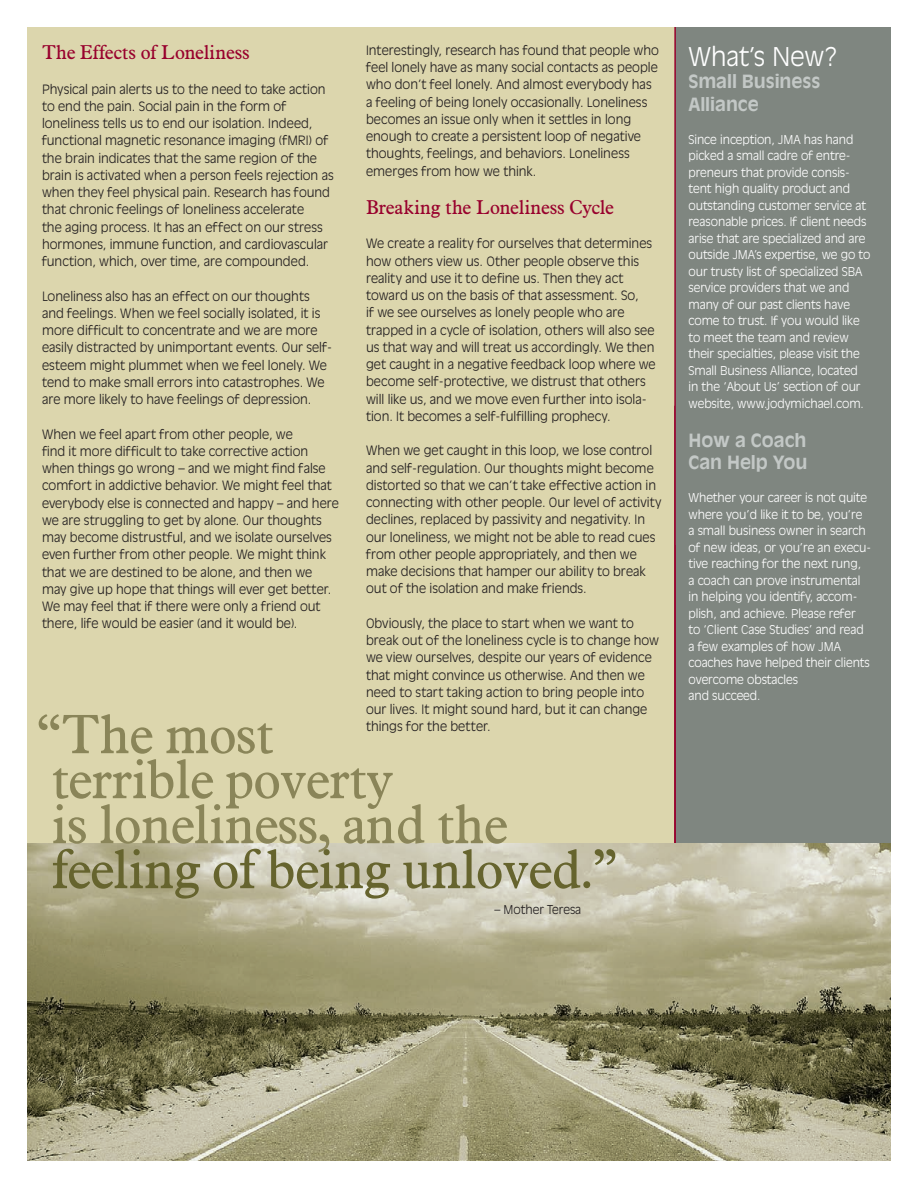
<style>
.page{position:relative;width:918px;height:1188px;background:#fff}
.page>*{position:absolute;margin:0;border:0;box-sizing:border-box;transform-origin:0 0}
.body{font:54px/45px "Aldine 721 BT";letter-spacing:-.02em;color:#8a8559}
.t1{font:300 25.5px "Antique Olive";letter-spacing:-.005em;color:#fff}
.body-2{font:19.5px "Aldine 721 BT";letter-spacing:-.01em;color:#98012d}
.t2{font:700 18px/22.5px "Antique Olive";letter-spacing:-.005em;color:#c3c8c6}
.body-3{font:300 12.75px/17.2px "Antique Olive";letter-spacing:.005em;color:#231f20}
.white_text{font:300 12px/16.5px "Antique Olive";letter-spacing:-.005em;color:#fff}
.body-4{font:300 12px "Antique Olive";letter-spacing:-.005em;color:#231f20}
.s1{color:#66642e}
</style>
<div class="page">
<div style="left:27px;top:27px;width:864px;height:1134px;background:#dcd6ad"></div>
<div style="left:676px;top:406px;width:215px;height:755px;background:#7f8680"></div>
<div style="left:676px;top:27px;width:215px;height:517px;background:#7f8680"></div>
<hr style="left:674px;top:27px;width:2px;height:1134px;background:#98012d">
<img style="left:27px;top:843px;width:864px;height:318px">
<p class="body-2" style="left:42px;top:40px;width:209px">The Effects of Loneliness</p>
<p class="body-3" style="left:42px;top:80px;width:293px">Physical pain alerts us to the need to take action to end the pain. Social pain in the form of loneliness tells us to end our isolation. Indeed, functional magnetic resonance imaging (fMRI) of the brain indicates that the same region of the brain is activated when a person feels rejection as when they feel physical pain. Research has found that chronic feelings of loneliness accelerate<br>the aging process. It has an effect on our stress hormones, immune function, and cardiovascular function, which, over time, are compounded.</p>
<p class="body-3" style="left:42px;top:287px;width:292px">Loneliness also has an effect on our thoughts and feelings. When we feel socially isolated, it is more difficult to concentrate and we are more easily distracted by unimportant events. Our self&shy;esteem might plummet when we feel lonely. We tend to make small errors into catastrophes. We are more likely to have feelings of depression.</p>
<p class="body-3" style="left:42px;top:425px;width:298px">When we feel apart from other people, we<br>find it more difficult to take corrective action when things go wrong – and we might find false comfort in addictive behavior. We might feel that everybody else is connected and happy – and here we are struggling to get by alone. Our thoughts may become distrustful, and we isolate ourselves even further from other people. We might think that we are destined to be alone, and then we may give up hope that things will ever get better.<br>We may feel that if there were only a friend out there, life would be easier (and it would be).</p>
<p class="body-3" style="left:366px;top:41px;width:295px">Interestingly, research has found that people who feel lonely have as many social contacts as people who don’t feel lonely. And almost everybody has a feeling of being lonely occasionally. Loneliness becomes an issue only when it settles in long enough to create a persistent loop of negative thoughts, feelings, and behaviors. Loneliness emerges from how we think.</p>
<p class="body-2" style="left:366px;top:195px;width:249px">Breaking the Loneliness Cycle</p>
<p class="body-3" style="left:366px;top:235px;width:291px">We create a reality for ourselves that determines how others view us. Other people observe this reality and use it to define us. Then they act toward us on the basis of that assessment. So,<br>if we see ourselves as lonely people who are trapped in a cycle of isolation, others will also see us that way and will treat us accordingly. We then get caught in a negative feedback loop where we become self-protective, we distrust that others will like us, and we move even further into isola&shy;tion. It becomes a self-fulfilling prophecy.</p>
<p class="body-3" style="left:366px;top:442px;width:297px">When we get caught in this loop, we lose control and self-regulation. Our thoughts might become distorted so that we can’t take effective action in connecting with other people. Our level of activity declines, replaced by passivity and negativity. In our loneliness, we might not be able to read cues from other people appropriately, and then we make decisions that hamper our ability to break out of the isolation and make friends.</p>
<p class="body-3" style="left:366px;top:614px;width:295px">Obviously, the place to start when we want to break out of the loneliness cycle is to change how we view ourselves, despite our years of evidence that might convince us otherwise. And then we need to start taking action to bring people into our lives. It might sound hard, but it can change things for the better.</p>
<p class="body" style="left:36px;top:711px;width:583px">“The most<br>terrible poverty<br>is loneliness, and the <span class="s1">feeling of being unloved.”</span></p>
<p class="body-4" style="left:494px;top:902px;width:88px">– Mother Teresa</p>
<p class="t1" style="left:688px;top:41px;width:151px">What’s New?</p>
<p class="t2" style="left:688px;top:70px;width:133px">Small Business<br>Alliance</p>
<p class="white_text" style="left:688px;top:131px;width:184px">Since inception, JMA has hand picked a small cadre of entre&shy;preneurs that provide consis&shy;tent high quality product and outstanding customer service at reasonable prices. If client needs arise that are specialized and are outside JMA’s expertise, we go to our trusty list of specialized SBA service providers that we and many of our past clients have come to trust. If you would like to meet the team and review their specialties, please visit the<br>Small Business Alliance, located in the ‘About Us’ section of our website, www.jodymichael.com.</p>
<p class="t2" style="left:688px;top:428px;width:120px">How a Coach</p>
<p class="t2" style="left:688px;top:451px;width:121px">Can Help You</p>
<p class="white_text" style="left:688px;top:489px;width:180px">Whether your career is not quite where you’d like it to be, you’re</p>
<p class="white_text" style="left:688px;top:522px;width:184px">a small business owner in search of new ideas, or you’re an execu&shy;tive reaching for the next rung,<br>a coach can prove instrumental in helping you identify, accom&shy;plish, and achieve. Please refer<br>to ‘Client Case Studies’ and read a few examples of how JMA coaches have helped their clients overcome obstacles</p>
<p class="white_text" style="left:688px;top:687px;width:74px">and succeed.</p>
</div>
